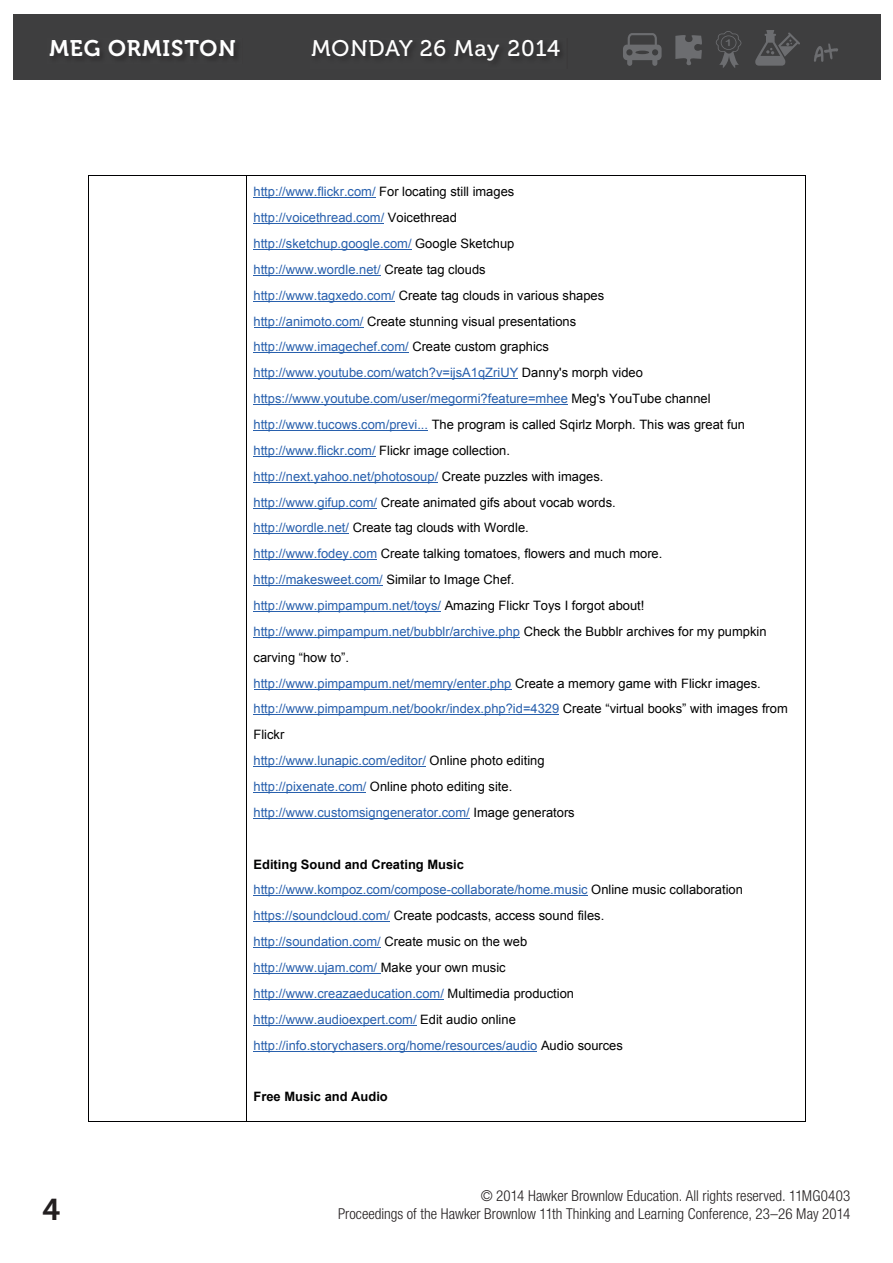
<style>
.page{position:relative;width:893px;height:1263px;background:#fff}
.page>*{position:absolute;margin:0;border:0;box-sizing:border-box;transform-origin:0 0}
.t1{font:30px "Museo 700";color:#231f20}
.t2{font:22.5px "Museo 500";letter-spacing:.04em;color:#fff}
.t3{font:22.5px "Museo 700";letter-spacing:.04em;color:#fff}
.t4{font:300 condensed 15px/18px "Helvetica Neue LT Std";color:#231f20;text-align:right}
.t5{font:12.9px/25.8px "Arial";color:#2860ad}
.t6{font:700 12.9px "Arial";color:#000001}
.t7{font:9.45px "Arial Rounded MT Bold";color:#6c6d70;scale:1.2 1}
.s1{color:#000001}
.s2{font-weight:700;color:#000001}
</style>
<div class="page">
<div style="left:13px;top:14px;width:867px;height:65px;background:#3e3e3f"></div>
<svg style="left:755px;top:30px;width:45px;height:36px"></svg>
<svg style="left:814px;top:43px;width:24px;height:19px"></svg>
<div style="left:627px;top:52px;width:5px;height:14px;background:#6c6d70;border-radius:3px"></div>
<div style="left:652px;top:52px;width:5px;height:14px;background:#6c6d70;border-radius:3px"></div>
<div style="left:623px;top:45px;width:39px;height:15px;background:#6c6d70;border-radius:4px"></div>
<svg style="left:626px;top:33px;width:32px;height:22px"></svg>
<hr style="left:635px;top:51px;width:14px;height:3px;background:#3e3e3f;border-radius:50%">
<svg style="left:716px;top:31px;width:25px;height:37px"></svg>
<svg style="left:675px;top:35px;width:27px;height:30px"></svg>
<hr style="left:246px;top:175px;width:559px;height:1px;background:#000001">
<hr style="left:246px;top:1121px;width:559px;height:1px;background:#000001">
<hr style="left:804px;top:175px;width:1px;height:947px;background:#000001">
<hr style="left:88px;top:175px;width:159px;height:1px;background:#000001">
<hr style="left:88px;top:1121px;width:159px;height:1px;background:#000001">
<hr style="left:88px;top:175px;width:1px;height:947px;background:#000001">
<hr style="left:246px;top:175px;width:1px;height:947px;background:#000001">
<hr style="left:254px;top:197px;width:122px;height:1px;background:#2860ad">
<hr style="left:254px;top:223px;width:130px;height:1px;background:#2860ad">
<hr style="left:254px;top:249px;width:158px;height:1px;background:#2860ad">
<hr style="left:254px;top:275px;width:127px;height:1px;background:#2860ad">
<hr style="left:254px;top:301px;width:141px;height:1px;background:#2860ad">
<hr style="left:254px;top:326px;width:109px;height:1px;background:#2860ad">
<hr style="left:254px;top:352px;width:155px;height:1px;background:#2860ad">
<hr style="left:254px;top:378px;width:264px;height:1px;background:#2860ad">
<hr style="left:254px;top:404px;width:314px;height:1px;background:#2860ad">
<hr style="left:254px;top:430px;width:174px;height:1px;background:#2860ad">
<hr style="left:254px;top:456px;width:122px;height:1px;background:#2860ad">
<hr style="left:254px;top:482px;width:184px;height:1px;background:#2860ad">
<hr style="left:254px;top:507px;width:123px;height:1px;background:#2860ad">
<hr style="left:254px;top:533px;width:95px;height:1px;background:#2860ad">
<hr style="left:254px;top:559px;width:123px;height:1px;background:#2860ad">
<hr style="left:254px;top:585px;width:129px;height:1px;background:#2860ad">
<hr style="left:254px;top:611px;width:187px;height:1px;background:#2860ad">
<hr style="left:254px;top:637px;width:266px;height:1px;background:#2860ad">
<hr style="left:254px;top:688px;width:257px;height:1px;background:#2860ad">
<hr style="left:254px;top:714px;width:305px;height:1px;background:#2860ad">
<hr style="left:254px;top:766px;width:172px;height:1px;background:#2860ad">
<hr style="left:254px;top:792px;width:112px;height:1px;background:#2860ad">
<hr style="left:254px;top:818px;width:216px;height:1px;background:#2860ad">
<hr style="left:254px;top:895px;width:334px;height:1px;background:#2860ad">
<hr style="left:254px;top:921px;width:136px;height:1px;background:#2860ad">
<hr style="left:254px;top:947px;width:127px;height:1px;background:#2860ad">
<hr style="left:254px;top:973px;width:127px;height:1px;background:#2860ad">
<hr style="left:254px;top:999px;width:190px;height:1px;background:#2860ad">
<hr style="left:254px;top:1025px;width:163px;height:1px;background:#2860ad">
<hr style="left:254px;top:1050px;width:283px;height:1px;background:#2860ad">
<h2 class="t3" style="left:49px;top:40px;width:188px">MEG ORMISTON</h2>
<h2 class="t2" style="left:311px;top:40px;width:250px">MONDAY 26 May 2014</h2>
<p class="t7" style="left:725px;top:37px;width:7px">1</p>
<p class="t5" style="left:254px;top:179px;width:536px">http://www.flickr.com/ <span class="s1">For locating still images<br></span>http://voicethread.com/ <span class="s1">Voicethread<br></span>http://sketchup.google.com/ <span class="s1">Google Sketchup<br></span>http://www.wordle.net/ <span class="s1">Create tag clouds<br></span>http://www.tagxedo.com/ <span class="s1">Create tag clouds in various shapes<br></span>http://animoto.com/ <span class="s1">Create stunning visual presentations<br></span>http://www.imagechef.com/ <span class="s1">Create custom graphics </span>http://www.youtube.com/watch?v=ijsA1qZriUY <span class="s1">Danny's morph video </span>https://www.youtube.com/user/megormi?feature=mhee <span class="s1">Meg's YouTube channel </span>http://www.tucows.com/previ... <span class="s1">The program is called Sqirlz Morph. This was great fun </span>http://www.flickr.com/ <span class="s1">Flickr image collection.<br></span>http://next.yahoo.net/photosoup/ <span class="s1">Create puzzles with images.<br></span>http://www.gifup.com/ <span class="s1">Create animated gifs about vocab words.<br></span>http://wordle.net/ <span class="s1">Create tag clouds with Wordle.<br></span>http://www.fodey.com <span class="s1">Create talking tomatoes, flowers and much more. </span>http://makesweet.com/ <span class="s1">Similar to Image Chef.<br></span>http://www.pimpampum.net/toys/ <span class="s1">Amazing Flickr Toys I forgot about! </span>http://www.pimpampum.net/bubblr/archive.php <span class="s1">Check the Bubblr archives for my pumpkin carving “how to”.<br></span>http://www.pimpampum.net/memry/enter.php <span class="s1">Create a memory game with Flickr images. </span>http://www.pimpampum.net/bookr/index.php?id=4329 <span class="s1">Create “virtual books” with images from Flickr<br></span>http://www.lunapic.com/editor/ <span class="s1">Online photo editing<br></span>http://pixenate.com/ <span class="s1">Online photo editing site.<br></span>http://www.customsigngenerator.com/ <span class="s1">Image generators</span></p>
<p class="t5" style="left:254px;top:851px;width:491px"><span class="s2">Editing Sound and Creating Music </span>http://www.kompoz.com/compose-collaborate/home.music <span class="s1">Online music collaboration </span>https://soundcloud.com/ <span class="s1">Create podcasts, access sound files.<br></span>http://soundation.com/ <span class="s1">Create music on the web<br></span>http://www.ujam.com/ <span class="s1">Make your own music<br></span>http://www.creazaeducation.com/ <span class="s1">Multimedia production<br></span>http://www.audioexpert.com/ <span class="s1">Edit audio online </span>http://info.storychasers.org/home/resources/audio <span class="s1">Audio sources</span></p>
<p class="t6" style="left:254px;top:1088px;width:136px">Free Music and Audio</p>
<h1 class="t1" style="left:43px;top:1199px;width:19px">4</h1>
<p class="t4" style="left:338px;top:1188px;width:514px">© 2014 Hawker Brownlow Education. All rights reserved. 11MG0403<br>Proceedings of the Hawker Brownlow 11th Thinking and Learning Conference, 23–26 May 2014</p>
</div>
